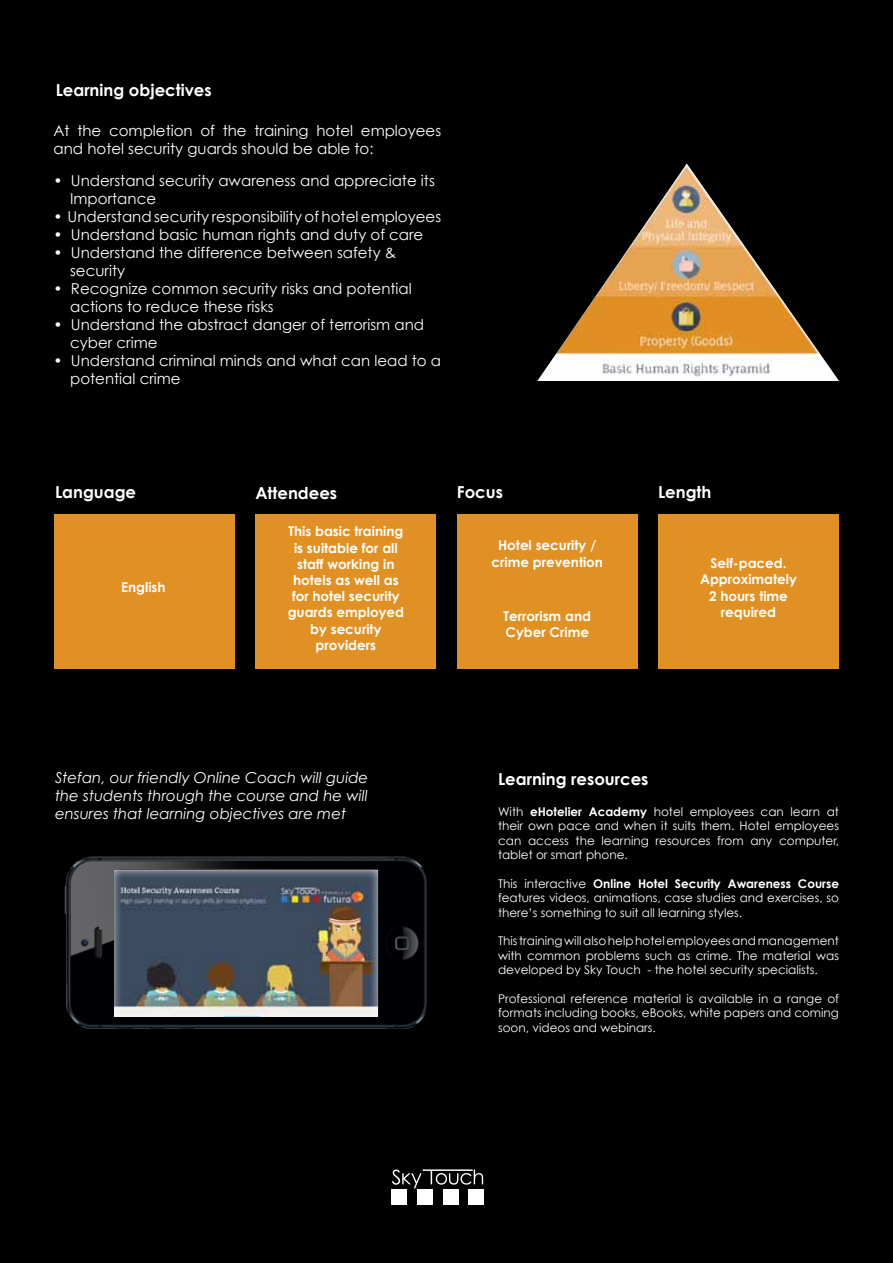
<style>
.page{position:relative;width:893px;height:1263px;background:#000}
.page>*{position:absolute;margin:0;border:0;box-sizing:border-box;transform-origin:0 0}
.t1{font:700 16.5px "Century Gothic";color:#fff}
.t2{font:15px/18px "Century Gothic";color:#fff}
.t3{font:italic 15px/18px "Century Gothic";color:#fff;text-align:justify}
.t4{font:700 13.5px/16.2px "Century Gothic";color:#fff;text-align:center}
.t5{font:12px/14.4px "Century Gothic";color:#fff;text-align:justify}
.s1{font-weight:700}
</style>
<div class="page">
<svg style="left:537px;top:298px;width:104px;height:83px"></svg>
<svg style="left:641px;top:163px;width:198px;height:218px"></svg>
<svg style="left:594px;top:163px;width:51px;height:135px"></svg>
<div style="left:54px;top:515px;width:181px;height:154px;background:#e19024"></div>
<div style="left:255px;top:515px;width:181px;height:154px;background:#e19024"></div>
<div style="left:457px;top:515px;width:181px;height:154px;background:#e19024"></div>
<div style="left:658px;top:515px;width:181px;height:154px;background:#e19024"></div>
<img style="left:64px;top:856px;width:363px;height:173px">
<div style="left:113px;top:870px;width:267px;height:149px;background:#fff;opacity:.75"></div>
<div style="left:392px;top:1189px;width:15px;height:15px;background:#fff"></div>
<div style="left:417px;top:1189px;width:15px;height:15px;background:#fff"></div>
<div style="left:443px;top:1189px;width:15px;height:15px;background:#fff"></div>
<div style="left:468px;top:1189px;width:15px;height:15px;background:#fff"></div>
<svg style="left:392px;top:1169px;width:91px;height:19px"></svg>
<h1 class="t1" style="left:56px;top:79px;width:158px">Learning objectives</h1>
<p class="t2" style="left:54px;top:121px;width:389px">At the completion of the training hotel employees and hotel security guards should be able to:</p>
<p class="t2" style="left:70px;top:172px;width:366px;text-indent:-17px">• Understand security awareness and appreciate its<br>Importance</p>
<p class="t2" style="left:54px;top:208px;width:389px">• Understand security responsibility of hotel employees</p>
<p class="t2" style="left:54px;top:226px;width:371px">• Understand basic human rights and duty of care</p>
<p class="t2" style="left:70px;top:244px;width:328px;text-indent:-17px">• Understand the difference between safety &amp; security</p>
<p class="t2" style="left:70px;top:280px;width:343px;text-indent:-17px">• Recognize common security risks and potential actions to reduce these risks</p>
<p class="t2" style="left:70px;top:316px;width:355px;text-indent:-17px">• Understand the abstract danger of terrorism and cyber crime</p>
<p class="t2" style="left:70px;top:352px;width:372px;text-indent:-17px">• Understand criminal minds and what can lead to a potential crime</p>
<h1 class="t1" style="left:55px;top:481px;width:83px">Language</h1>
<h1 class="t1" style="left:658px;top:481px;width:55px">Length</h1>
<h1 class="t1" style="left:255px;top:482px;width:83px">Attendees</h1>
<h1 class="t1" style="left:457px;top:481px;width:48px">Focus</h1>
<p class="t4" style="left:121px;top:579px;width:46px">English</p>
<p class="t4" style="left:288px;top:523px;width:118px">This basic training is suitable for all staff working in hotels as well as for hotel security guards employed by security providers</p>
<p class="t3" style="left:55px;top:768px;width:315px">Stefan, our friendly Online Coach will guide the students through the course and he will ensures that learning objectives are met</p>
<p class="t4" style="left:491px;top:537px;width:113px">Hotel security / crime prevention</p>
<p class="t4" style="left:504px;top:608px;width:89px;text-align:left">Terrorism and<br>Cyber Crime</p>
<p class="t4" style="left:700px;top:555px;width:98px">Self-paced.<br>Approximately<br>2 hours time required</p>
<h1 class="t1" style="left:498px;top:769px;width:152px">Learning resources</h1>
<p class="t5" style="left:498px;top:804px;width:342px">With <span class="s1">eHotelier Academy</span> hotel employees can learn at their own pace and when it suits them. Hotel employees can access the learning resources from any computer, tablet or smart phone.</p>
<p class="t5" style="left:498px;top:876px;width:342px">This interactive <span class="s1">Online Hotel Security Awareness Course </span>features videos, animations, case studies and exercises, so there’s something to suit all learning styles.</p>
<p class="t5" style="left:498px;top:933px;width:342px">This training will also help hotel employees and management with common problems such as crime. The material was developed by Sky Touch - the hotel security specialists.</p>
<p class="t5" style="left:498px;top:991px;width:342px">Professional reference material is available in a range of formats including books, eBooks, white papers and coming soon, videos and webinars.</p>
</div>
